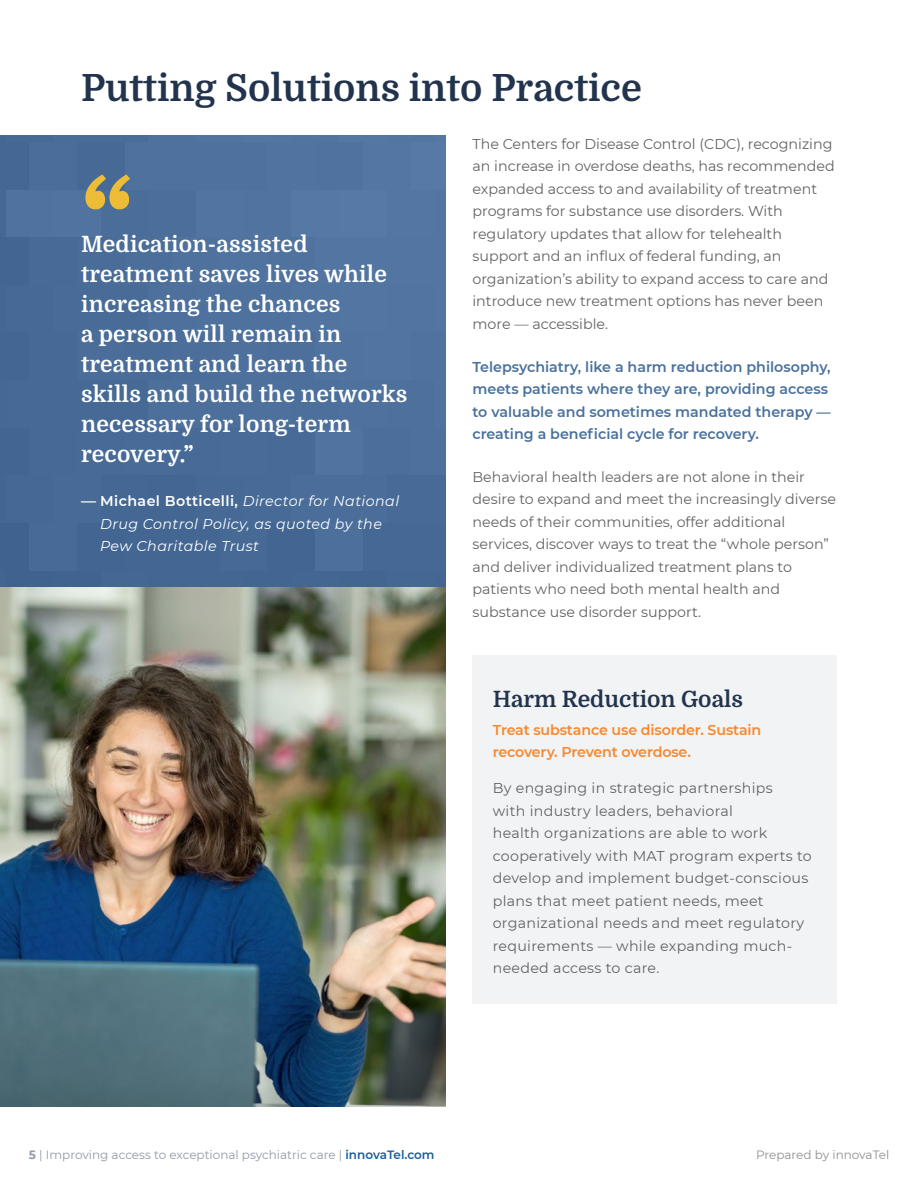
<style>
.page{position:relative;width:918px;height:1188px;background:#fff}
.page>*{position:absolute;margin:0;border:0;box-sizing:border-box;transform-origin:0 0}
.t1{font:120px "Domine";color:#edbd37}
.t2{font:37.5px "Domine";color:#22344d}
.t3{font:22.5px/30px "Domine";letter-spacing:.01em;color:#fff}
.t4{font:22.5px "Domine";color:#22344d}
.t5{font:14.25px/22.5px "Montserrat";color:#636366}
.t6{font:14.25px/22.5px "Montserrat";letter-spacing:.02em;color:#636366}
.t7{font:600 14.25px/22.5px "Montserrat";color:#49719d}
.t8{font:italic 14.25px/22.5px "Montserrat";letter-spacing:.03em;color:#fff}
.t9{font:600 14.25px/22.5px "Montserrat";letter-spacing:-.01em;color:#f5882f}
.t10{font:12px "Montserrat";color:#919aa6}
.t11{font:12px "Montserrat";color:#918f90}
.s1{font-weight:600;font-style:normal;font-size:15px}
.s2{font-weight:600;font-style:normal}
.s3{font-weight:700}
.s4{font-weight:600;color:#175d9e}
</style>
<div class="page">
<div style="left:0;top:135px;width:446px;height:459px;background:#4c709b"></div>
<img style="left:0;top:588px;width:446px;height:519px">
<div style="left:472px;top:656px;width:365px;height:348px;background:#f2f3f4"></div>
<p class="t2" style="left:81px;top:67px;width:562px">Putting Solutions into Practice</p>
<p class="t1" style="left:81px;top:157px;width:55px">“</p>
<p class="t3" style="left:81px;top:230px;width:328px">Medication-assisted treatment saves lives while increasing the chances<br>a person will remain in treatment and learn the skills and build the networks necessary for long-term recovery.”</p>
<p class="t8" style="left:100px;top:489px;width:301px;text-indent:-19px"><span class="s1">—</span> <span class="s2">Michael Botticelli,</span> Director for National<br>Drug Control Policy, as quoted by the<br>Pew Charitable Trust</p>
<p class="t5" style="left:472px;top:132px;width:364px">The Centers for Disease Control (CDC), recognizing an increase in overdose deaths, has recommended expanded access to and availability of treatment programs for substance use disorders. With regulatory updates that allow for telehealth support and an influx of federal funding, an organization’s ability to expand access to care and introduce new treatment options has never been more — accessible.</p>
<p class="t7" style="left:472px;top:355px;width:360px">Telepsychiatry, like a harm reduction philosophy, meets patients where they are, providing access to valuable and sometimes mandated therapy — creating a beneficial cycle for recovery.</p>
<p class="t5" style="left:472px;top:465px;width:365px">Behavioral health leaders are not alone in their desire to expand and meet the increasingly diverse needs of their communities, offer additional services, discover ways to treat the “whole person” and deliver individualized treatment plans to patients who need both mental health and substance use disorder support.</p>
<p class="t4" style="left:493px;top:687px;width:252px">Harm Reduction Goals</p>
<p class="t9" style="left:493px;top:718px;width:270px">Treat substance use disorder. Sustain recovery. Prevent overdose.</p>
<p class="t6" style="left:493px;top:776px;width:321px">By engaging in strategic partnerships<br>with industry leaders, behavioral<br>health organizations are able to work cooperatively with MAT program experts to develop and implement budget-conscious plans that meet patient needs, meet organizational needs and meet regulatory requirements — while expanding much&shy;needed access to care.</p>
<p class="t10" style="left:29px;top:1147px;width:407px"><span class="s3">5</span> | Improving access to exceptional psychiatric care | <span class="s4">innovaTel.com</span></p>
<p class="t11" style="left:756px;top:1147px;width:135px">Prepared by innovaTel</p>
</div>
